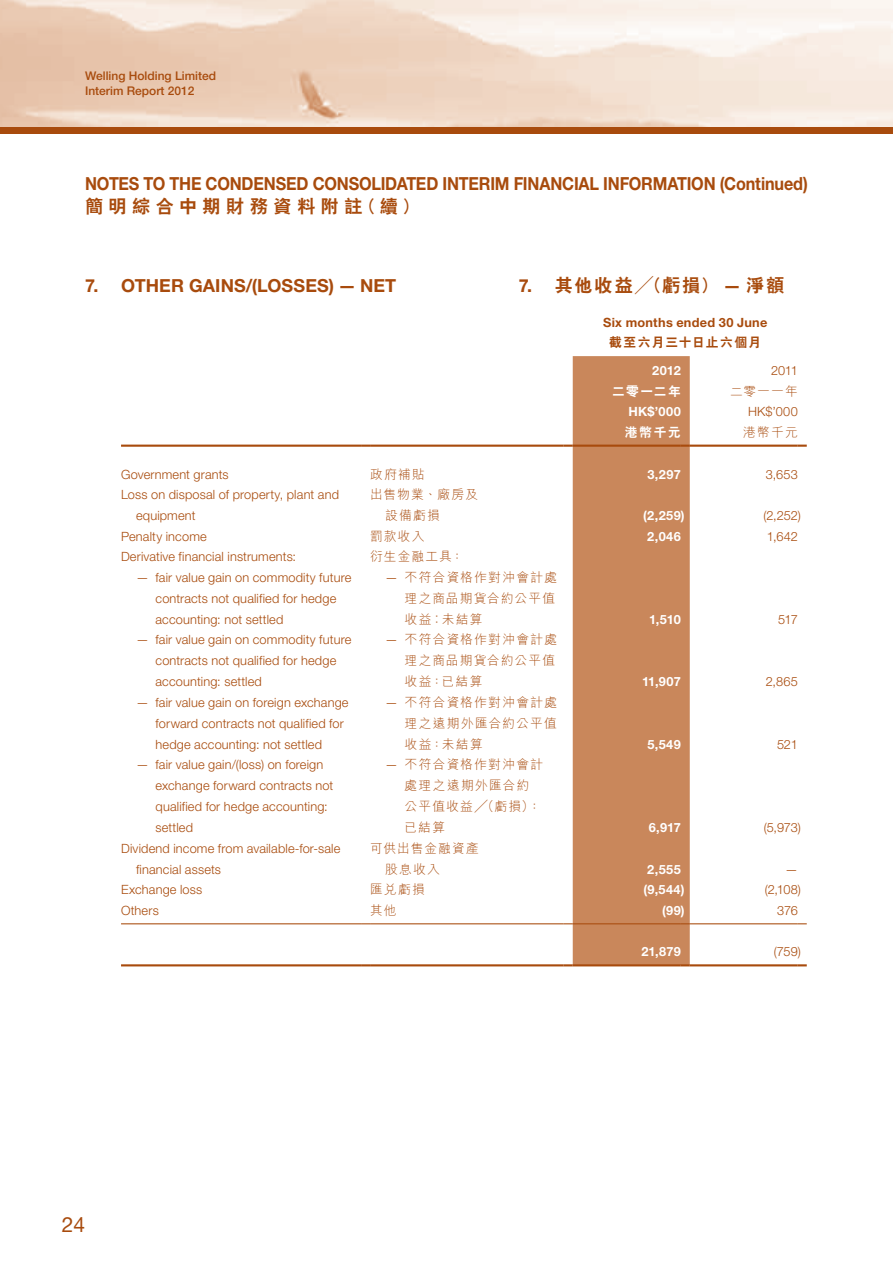
<style>
.page{position:relative;width:893px;height:1263px;background:#fff}
.page>*{position:absolute;margin:0;border:0;box-sizing:border-box;transform-origin:0 0}
.t1{font:21px "Helvetica Neue LT Std";color:#a84b0d}
._03_H1{font:700 18px "Helvetica Neue LT Std";letter-spacing:-.01em;color:#a84b0d;scale:.9 1}
._03_H1-2{font:800 18px "C Hei 2 HK";letter-spacing:.305em;color:#a84b0d}
._03_H1-3{font:700 18px "Helvetica Neue LT Std";letter-spacing:-.01em;color:#a84b0d}
._15_Table_Stub{font:300 12.75px/21px "Helvetica Neue LT Std";letter-spacing:.015em;color:#a84b0d}
._15_Table_Stub-2{font:300 12.75px/21px "M Hei HK";letter-spacing:.1em;color:#a84b0d}
._31_table_tab_6pt{font:700 12.75px "Helvetica Neue LT Std";letter-spacing:.03em;color:#fff}
._31_table_tab_6pt-2{font:300 12.75px "Helvetica Neue LT Std";letter-spacing:-.015em;color:#a84b0d}
._31_table_tab_6pt-3{font:700 12.75px "Helvetica Neue LT Std";letter-spacing:.02em;color:#a84b0d}
._15_Table_Stub-3{font:300 12.75px/21px "M Hei HK";letter-spacing:.08em;color:#a84b0d}
._31_table_tab_6pt-4{font:800 12.75px "C Hei 2 HK";letter-spacing:.11em;color:#a84b0d}
._31_table_tab_6pt-5{font:800 12.75px "C Hei 2 HK";letter-spacing:.12em;color:#fff}
._31_table_tab_6pt-6{font:300 12.75px "M Hei HK";letter-spacing:.09em;color:#a84b0d}
.t2{font:500 12px/14.9px "Helvetica Neue LT Std";color:#a84b0d}
.s1{font-family:"Helvetica Neue LT Std";font-weight:700}
.s2{font-family:"Helvetica Neue LT Std"}
</style>
<div class="page">
<img style="left:0;top:0;width:893px;height:128px">
<div style="left:0;top:128px;width:893px;height:6px;background:#a84b0d"></div>
<div style="left:573px;top:356px;width:117px;height:608px;background:#c9875b"></div>
<hr style="left:121px;top:964px;width:240px;height:2px;background:#a84b0d">
<svg style="left:361px;top:964px;width:9px;height:2px"></svg>
<hr style="left:370px;top:964px;width:194px;height:2px;background:#a84b0d">
<svg style="left:564px;top:964px;width:9px;height:2px"></svg>
<hr style="left:573px;top:964px;width:108px;height:2px;background:#a84b0d">
<svg style="left:681px;top:964px;width:9px;height:2px"></svg>
<hr style="left:690px;top:964px;width:108px;height:2px;background:#a84b0d">
<svg style="left:798px;top:964px;width:9px;height:2px"></svg>
<hr style="left:121px;top:923px;width:240px;height:1px;background:#a84b0d">
<hr style="left:370px;top:923px;width:194px;height:1px;background:#a84b0d">
<hr style="left:573px;top:923px;width:108px;height:1px;background:#a84b0d">
<hr style="left:690px;top:923px;width:108px;height:1px;background:#a84b0d">
<hr style="left:121px;top:445px;width:240px;height:2px;background:#a84b0d">
<svg style="left:361px;top:445px;width:9px;height:2px"></svg>
<hr style="left:370px;top:445px;width:194px;height:2px;background:#a84b0d">
<svg style="left:564px;top:445px;width:9px;height:2px"></svg>
<hr style="left:573px;top:445px;width:108px;height:2px;background:#a84b0d">
<svg style="left:681px;top:445px;width:9px;height:2px"></svg>
<hr style="left:690px;top:445px;width:108px;height:2px;background:#a84b0d">
<svg style="left:798px;top:445px;width:9px;height:2px"></svg>
<p class="t2" style="left:85px;top:68px;width:133px">Welling Holding Limited<br>Interim Report 2012</p>
<h2 class="_03_H1" style="left:85px;top:172px;width:805px">NOTES TO THE CONDENSED CONSOLIDATED INTERIM FINANCIAL INFORMATION (Continued)</h2>
<h2 class="_03_H1-2" style="left:85px;top:195px;width:336px">簡明綜合中期財務資料附註（續）</h2>
<p class="_03_H1-3" style="left:85px;top:275px;width:313px">7. OTHER GAINS/(LOSSES) — NET</p>
<p class="_03_H1-2" style="left:519px;top:274px;width:267px"><span class="s1">7.</span> 其他收益╱（虧損） <span class="s1">—</span> 淨額</p>
<p class="_31_table_tab_6pt-3" style="left:603px;top:314px;width:166px">Six months ended 30 June</p>
<p class="_31_table_tab_6pt-4" style="left:609px;top:334px;width:154px">截至六月三十日止六個月</p>
<p class="_31_table_tab_6pt" style="left:652px;top:363px;width:30px">2012</p>
<p class="_31_table_tab_6pt-2" style="left:771px;top:363px;width:28px">2011</p>
<p class="_31_table_tab_6pt-5" style="left:612px;top:382px;width:70px">二零一二年</p>
<p class="_31_table_tab_6pt-6" style="left:730px;top:382px;width:69px">二零一一年</p>
<p class="_31_table_tab_6pt" style="left:628px;top:404px;width:54px">HK$’000</p>
<p class="_31_table_tab_6pt-2" style="left:748px;top:404px;width:51px">HK$’000</p>
<p class="_31_table_tab_6pt-5" style="left:625px;top:423px;width:57px">港幣千元</p>
<p class="_31_table_tab_6pt-6" style="left:743px;top:423px;width:56px">港幣千元</p>
<p class="_15_Table_Stub" style="left:121px;top:463px;width:109px">Government grants</p>
<p class="_15_Table_Stub-2" style="left:370px;top:463px;width:56px">政府補貼</p>
<p class="_31_table_tab_6pt" style="left:647px;top:466px;width:35px">3,297</p>
<p class="_31_table_tab_6pt-2" style="left:766px;top:466px;width:33px">3,653</p>
<p class="_15_Table_Stub" style="left:136px;top:484px;width:204px;text-indent:-15px">Loss on disposal of property, plant and equipment</p>
<p class="_15_Table_Stub-2" style="left:385px;top:483px;width:94px;text-indent:-15px">出售物業、廠房及設備虧損</p>
<p class="_31_table_tab_6pt" style="left:643px;top:508px;width:43px">(2,259)</p>
<p class="_31_table_tab_6pt-2" style="left:764px;top:508px;width:39px">(2,252)</p>
<p class="_15_Table_Stub" style="left:121px;top:525px;width:87px">Penalty income</p>
<p class="_15_Table_Stub-2" style="left:370px;top:525px;width:56px">罰款收入</p>
<p class="_31_table_tab_6pt" style="left:647px;top:528px;width:35px">2,046</p>
<p class="_31_table_tab_6pt-2" style="left:767px;top:528px;width:32px">1,642</p>
<p class="_15_Table_Stub" style="left:121px;top:546px;width:177px">Derivative financial instruments:</p>
<p class="_15_Table_Stub-2" style="left:370px;top:545px;width:95px">衍生金融工具：</p>
<p class="_15_Table_Stub" style="left:156px;top:566px;width:197px;text-indent:-20px">— fair value gain on commodity future contracts not qualified for hedge accounting: not settled</p>
<p class="_15_Table_Stub-2" style="left:405px;top:566px;width:154px;text-indent:-20px"><span class="s2">—</span> 不符合資格作對沖會計處理之商品期貨合約公平值收益︰未結算</p>
<p class="_31_table_tab_6pt" style="left:649px;top:611px;width:33px">1,510</p>
<p class="_31_table_tab_6pt-2" style="left:778px;top:611px;width:21px">517</p>
<p class="_15_Table_Stub" style="left:156px;top:629px;width:197px;text-indent:-20px">— fair value gain on commodity future contracts not qualified for hedge accounting: settled</p>
<p class="_15_Table_Stub-2" style="left:405px;top:628px;width:154px;text-indent:-20px"><span class="s2">—</span> 不符合資格作對沖會計處理之商品期貨合約公平值收益：已結算</p>
<p class="_15_Table_Stub" style="left:156px;top:691px;width:194px;text-indent:-20px">— fair value gain on foreign exchange forward contracts not qualified for hedge accounting: not settled</p>
<p class="_15_Table_Stub-2" style="left:405px;top:691px;width:154px;text-align:justify;text-indent:-20px"><span class="s2">—</span> 不符合資格作對沖會計處理之遠期外匯合約公平值收益：未結算</p>
<p class="_15_Table_Stub" style="left:156px;top:754px;width:179px;text-indent:-20px">— fair value gain/(loss) on foreign exchange forward contracts not qualified for hedge accounting: settled</p>
<p class="_15_Table_Stub-2" style="left:405px;top:753px;width:140px;text-indent:-20px"><span class="s2">—</span> 不符合資格作對沖會計處理之遠期外匯合約公平值收益╱（虧損）：已結算</p>
<p class="_15_Table_Stub" style="left:136px;top:837px;width:206px;text-indent:-15px">Dividend income from available-for-sale financial assets</p>
<p class="_15_Table_Stub-3" style="left:385px;top:837px;width:95px;text-indent:-15px">可供出售金融資產股息收入</p>
<p class="_31_table_tab_6pt" style="left:642px;top:674px;width:40px">11,907</p>
<p class="_31_table_tab_6pt-2" style="left:766px;top:674px;width:33px">2,865</p>
<p class="_31_table_tab_6pt" style="left:647px;top:736px;width:35px">5,549</p>
<p class="_31_table_tab_6pt-2" style="left:777px;top:736px;width:22px">521</p>
<p class="_31_table_tab_6pt" style="left:649px;top:820px;width:33px">6,917</p>
<p class="_31_table_tab_6pt-2" style="left:764px;top:820px;width:39px">(5,973)</p>
<p class="_31_table_tab_6pt" style="left:647px;top:861px;width:35px">2,555</p>
<p class="_31_table_tab_6pt-2" style="left:785px;top:861px;width:14px">—</p>
<p class="_15_Table_Stub" style="left:121px;top:879px;width:83px">Exchange loss</p>
<p class="_15_Table_Stub-2" style="left:370px;top:878px;width:56px">匯兌虧損</p>
<p class="_31_table_tab_6pt" style="left:643px;top:882px;width:43px">(9,544)</p>
<p class="_31_table_tab_6pt-2" style="left:765px;top:882px;width:37px">(2,108)</p>
<p class="_15_Table_Stub" style="left:121px;top:899px;width:39px">Others</p>
<p class="_15_Table_Stub-2" style="left:370px;top:899px;width:28px">其他</p>
<p class="_31_table_tab_6pt" style="left:662px;top:902px;width:24px">(99)</p>
<p class="_31_table_tab_6pt-2" style="left:777px;top:902px;width:22px">376</p>
<p class="_31_table_tab_6pt" style="left:641px;top:944px;width:41px">21,879</p>
<p class="_31_table_tab_6pt-2" style="left:774px;top:944px;width:29px">(759)</p>
<h1 class="t1" style="left:62px;top:1212px;width:25px">24</h1>
</div>
